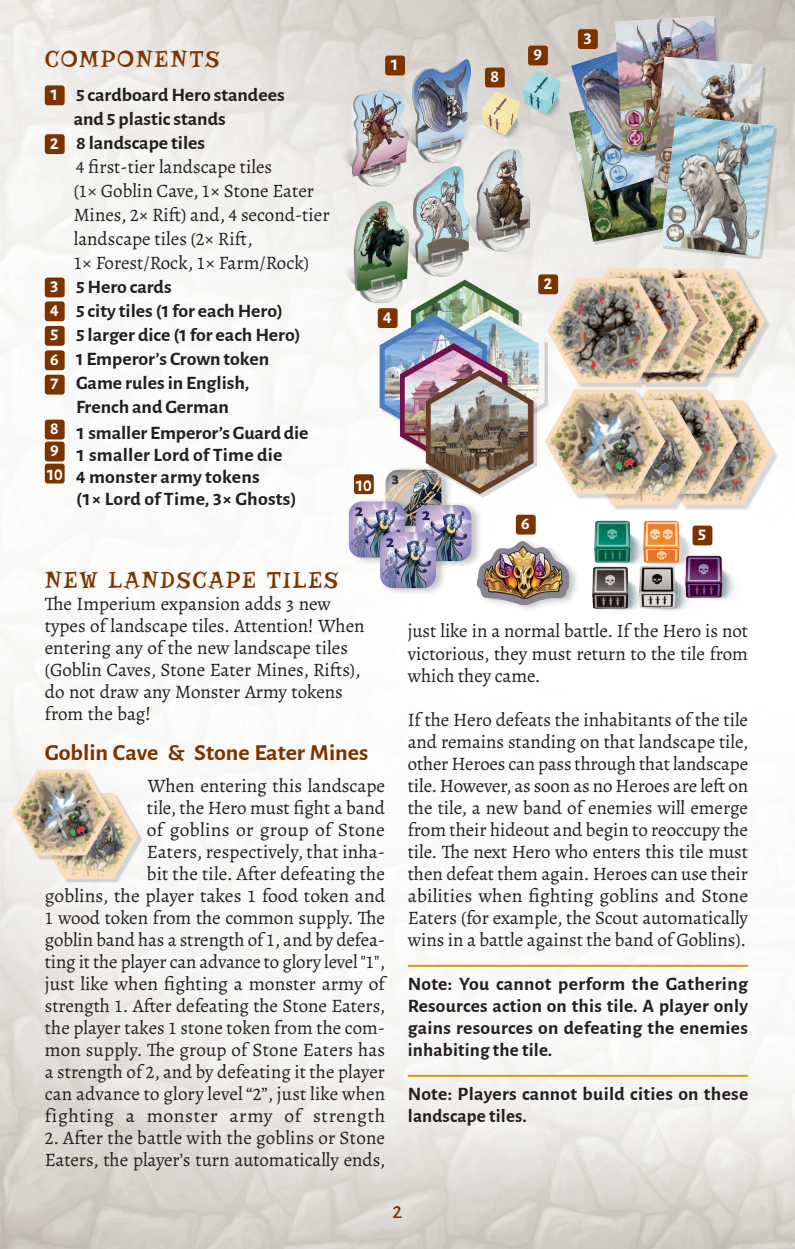
<style>
.page{position:relative;width:795px;height:1249px;background:#fff}
.page>*{position:absolute;margin:0;border:0;box-sizing:border-box;transform-origin:0 0}
.t1{font:24px "Risque";letter-spacing:.08em;color:#7b3300}
.t2{font:700 23px "Alegreya Sans";color:#7b3300;scale:1.04 1}
.t3{font:500 20px "Alegreya Sans";color:#7b3300}
.t4{font:19px/22px "Alegreya";color:#231f20}
.t5{font:700 19px/22px "Alegreya Sans";color:#231f20;scale:1.04 1}
.t6{font:700 19px/22px "Alegreya Sans";color:#231f20;text-align:justify}
.t7{font:700 18px "Alegreya Sans";color:#fff}
.s1{font-size:18px;color:#fff}
</style>
<div class="page">
<img style="left:0;top:0;width:795px;height:1249px">
<img style="left:569px;top:122px;width:92px;height:120px">
<div style="left:654px;top:402px;width:125px;height:109px;background:#606570;opacity:.25"></div>
<img style="left:708px;top:400px;width:65px;height:105px">
<div style="left:45px;top:779px;width:85px;height:85px;background:#f8f8f6;border-radius:11px"></div>
<hr style="left:408px;top:965px;width:340px;height:2px;background:#d99811">
<hr style="left:408px;top:1075px;width:340px;height:2px;background:#d99811">
<div style="left:45px;top:85px;width:20px;height:20px;background:#7b3300;border-radius:3px"></div>
<div style="left:45px;top:134px;width:20px;height:20px;background:#7b3300;border-radius:3px"></div>
<div style="left:45px;top:278px;width:20px;height:19px;background:#7b3300;border-radius:3px"></div>
<div style="left:45px;top:301px;width:20px;height:20px;background:#7b3300;border-radius:3px"></div>
<div style="left:45px;top:326px;width:20px;height:20px;background:#7b3300;border-radius:3px"></div>
<div style="left:45px;top:350px;width:20px;height:20px;background:#7b3300;border-radius:3px"></div>
<div style="left:45px;top:375px;width:20px;height:20px;background:#7b3300;border-radius:3px"></div>
<div style="left:45px;top:420px;width:20px;height:19px;background:#7b3300;border-radius:3px"></div>
<div style="left:45px;top:442px;width:20px;height:19px;background:#7b3300;border-radius:3px"></div>
<div style="left:45px;top:464px;width:20px;height:19px;background:#7b3300;border-radius:3px"></div>
<img style="left:331px;top:4px;width:207px;height:315px">
<img style="left:571px;top:36px;width:82px;height:155px">
<img style="left:615px;top:16px;width:106px;height:137px">
<img style="left:653px;top:57px;width:110px;height:139px">
<img style="left:411px;top:280px;width:107px;height:34px">
<img style="left:437px;top:309px;width:107px;height:125px">
<img style="left:379px;top:314px;width:108px;height:124px">
<img style="left:400px;top:343px;width:107px;height:123px">
<div style="left:429px;top:373px;width:107px;height:124px;background:#5f5f70;opacity:.25"></div>
<img style="left:426px;top:370px;width:107px;height:124px">
<img style="left:590px;top:515px;width:110px;height:46px">
<img style="left:588px;top:561px;width:95px;height:53px">
<img style="left:639px;top:516px;width:47px;height:44px">
<img style="left:636px;top:560px;width:60px;height:53px">
<img style="left:682px;top:550px;width:60px;height:53px">
<img style="left:681px;top:551px;width:48px;height:52px">
<div style="left:646px;top:270px;width:124px;height:109px;background:#606570;opacity:.25"></div>
<img style="left:698px;top:269px;width:66px;height:104px">
<div style="left:614px;top:280px;width:125px;height:109px;background:#606570;opacity:.25"></div>
<img style="left:673px;top:278px;width:60px;height:105px">
<div style="left:580px;top:270px;width:124px;height:108px;background:#606570;opacity:.25"></div>
<img style="left:578px;top:268px;width:120px;height:104px">
<div style="left:549px;top:280px;width:124px;height:109px;background:#606570;opacity:.25"></div>
<img style="left:547px;top:278px;width:120px;height:105px">
<div style="left:619px;top:391px;width:124px;height:109px;background:#606570;opacity:.25"></div>
<img style="left:665px;top:389px;width:72px;height:105px">
<div style="left:584px;top:402px;width:124px;height:109px;background:#606570;opacity:.25"></div>
<img style="left:581px;top:400px;width:121px;height:105px">
<div style="left:41px;top:795px;width:101px;height:88px;background:#606570;opacity:.25"></div>
<img style="left:39px;top:793px;width:99px;height:86px">
<div style="left:546px;top:391px;width:125px;height:109px;background:#606570;opacity:.25"></div>
<img style="left:544px;top:389px;width:121px;height:105px">
<div style="left:14px;top:772px;width:101px;height:87px;background:#606570;opacity:.25"></div>
<img style="left:12px;top:770px;width:99px;height:85px">
<div style="left:384px;top:466px;width:69px;height:68px;background:#231f20;opacity:.25"></div>
<img style="left:385px;top:470px;width:56px;height:31px">
<div style="left:348px;top:497px;width:68px;height:69px;background:#231f20;opacity:.25"></div>
<img style="left:349px;top:501px;width:56px;height:57px">
<div style="left:414px;top:501px;width:69px;height:68px;background:#231f20;opacity:.25"></div>
<img style="left:415px;top:505px;width:56px;height:56px">
<div style="left:379px;top:528px;width:68px;height:68px;background:#231f20;opacity:.25"></div>
<img style="left:380px;top:532px;width:56px;height:56px">
<div style="left:476px;top:538px;width:104px;height:74px;background:#231f20;opacity:.25"></div>
<img style="left:476px;top:540px;width:96px;height:66px">
<div style="left:663px;top:117px;width:113px;height:142px;background:#5f5f70;opacity:.25"></div>
<img style="left:661px;top:115px;width:113px;height:142px">
<img style="left:514px;top:66px;width:57px;height:56px">
<img style="left:473px;top:87px;width:57px;height:56px">
<div style="left:385px;top:56px;width:20px;height:19px;background:#7b3300;border-radius:3px"></div>
<div style="left:354px;top:474px;width:20px;height:20px;background:#7b3300;border-radius:3px"></div>
<div style="left:538px;top:274px;width:20px;height:20px;background:#7b3300;border-radius:3px"></div>
<div style="left:578px;top:29px;width:20px;height:20px;background:#7b3300;border-radius:3px"></div>
<div style="left:378px;top:308px;width:19px;height:20px;background:#7b3300;border-radius:3px"></div>
<div style="left:692px;top:526px;width:20px;height:19px;background:#7b3300;border-radius:3px"></div>
<div style="left:516px;top:515px;width:19px;height:20px;background:#7b3300;border-radius:3px"></div>
<div style="left:485px;top:68px;width:20px;height:19px;background:#7b3300;border-radius:3px"></div>
<div style="left:528px;top:46px;width:20px;height:19px;background:#7b3300;border-radius:3px"></div>
<svg style="left:792px;top:1245px;width:3px;height:4px"></svg>
<p class="t1" style="left:45px;top:45px;width:176px">COMPONENTS</p>
<p class="t5" style="left:50px;top:82px;width:227px"><span class="s1">1</span> 5 cardboard Hero standees</p>
<p class="t5" style="left:74px;top:106px;width:148px">and 5 plastic stands</p>
<p class="t5" style="left:50px;top:130px;width:150px"><span class="s1">2</span> 8 landscape tiles</p>
<p class="t4" style="left:74px;top:154px;width:257px;line-height:24px">4 first-tier landscape tiles<br>(1× Goblin Cave, 1× Stone Eater<br>Mines, 2× Rift) and, 4 second-tier landscape tiles (2× Rift,<br>1× Forest/Rock, 1× Farm/Rock)</p>
<p class="t5" style="left:50px;top:274px;width:118px"><span class="s1">3</span> 5 Hero cards</p>
<p class="t5" style="left:50px;top:298px;width:225px"><span class="s1">4</span> 5 city tiles (1 for each Hero)</p>
<p class="t5" style="left:50px;top:322px;width:242px"><span class="s1">5</span> 5 larger dice (1 for each Hero)</p>
<p class="t5" style="left:50px;top:346px;width:212px"><span class="s1">6</span> 1 Emperor’s Crown token</p>
<p class="t5" style="left:76px;top:370px;width:168px">Game rules in English,</p>
<p class="t5" style="left:76px;top:394px;width:149px">French and German</p>
<p class="t7" style="left:50px;top:370px;width:10px">7</p>
<p class="t5" style="left:46px;top:421px;width:253px"><sup>8</sup> 1 smaller Emperor’s Guard die<br><sup>9</sup> 1 smaller Lord of Time die<br><sup>10</sup> 4 monster army tokens</p>
<p class="t5" style="left:76px;top:487px;width:213px">(1× Lord of Time, 3× Ghosts)</p>
<p class="t7" style="left:390px;top:51px;width:10px">1</p>
<p class="t7" style="left:383px;top:304px;width:10px">4</p>
<p class="t7" style="left:355px;top:472px;width:18px">10</p>
<p class="t7" style="left:490px;top:63px;width:10px">8</p>
<p class="t7" style="left:533px;top:41px;width:10px">9</p>
<p class="t7" style="left:583px;top:25px;width:10px">3</p>
<p class="t7" style="left:543px;top:270px;width:10px">2</p>
<p class="t7" style="left:521px;top:510px;width:10px">6</p>
<p class="t7" style="left:698px;top:521px;width:10px">5</p>
<p class="t1" style="left:45px;top:566px;width:295px">NEW LANDSCAPE TILES</p>
<p class="t4" style="left:45px;top:593px;width:321px">The Imperium expansion adds 3 new types of landscape tiles. Attention! When entering any of the new landscape tiles (Goblin Caves, Stone Eater Mines, Rifts), do not draw any Monster Army tokens from the bag!</p>
<p class="t2" style="left:45px;top:736px;width:313px">Goblin Cave &amp; Stone Eater Mines</p>
<p class="t4" style="left:45px;top:774px;width:342px;text-align:right">When entering this landscape<br>tile, the Hero must fight a band<br>of goblins or group of Stone<br>Eaters, respectively, that inha-<br>bit the tile. After defeating the<br>goblins, the player takes 1 food token and 1 wood token from the common supply. The goblin band has a strength of 1, and by defea&shy;ting it the player can advance to glory level "1", just like when fighting a monster army of strength 1. After defeating the Stone Eaters, the player takes 1 stone token from the com&shy;mon supply. The group of Stone Eaters has a strength of 2, and by defeating it the player can advance to glory level “2”, just like when fighting a monster army of strength</p>
<p class="t4" style="left:45px;top:1126px;width:342px">2. After the battle with the goblins or Stone<br>Eaters, the player’s turn automatically ends,</p>
<p class="t4" style="left:408px;top:620px;width:342px;text-align:justify">just like in a normal battle. If the Hero is not victorious, they must return to the tile from which they came.</p>
<p class="t4" style="left:408px;top:708px;width:342px;text-align:justify">If the Hero defeats the inhabitants of the tile and remains standing on that landscape tile, other Heroes can pass through that landscape tile. However, as soon as no Heroes are left on the tile, a new band of enemies will emerge from their hideout and begin to reoccupy the tile. The next Hero who enters this tile must then defeat them again. Heroes can use their abilities when fighting goblins and Stone Eaters (for example, the Scout automatically wins in a battle against the band of Goblins).</p>
<p class="t6" style="left:408px;top:971px;width:342px">Note: You cannot perform the Gathering Resources action on this tile. A player only gains resources on defeating the enemies inhabiting the tile.</p>
<p class="t6" style="left:408px;top:1081px;width:342px">Note: Players cannot build cities on these landscape tiles.</p>
<p class="t3" style="left:392px;top:1197px;width:11px">2</p>
</div>
